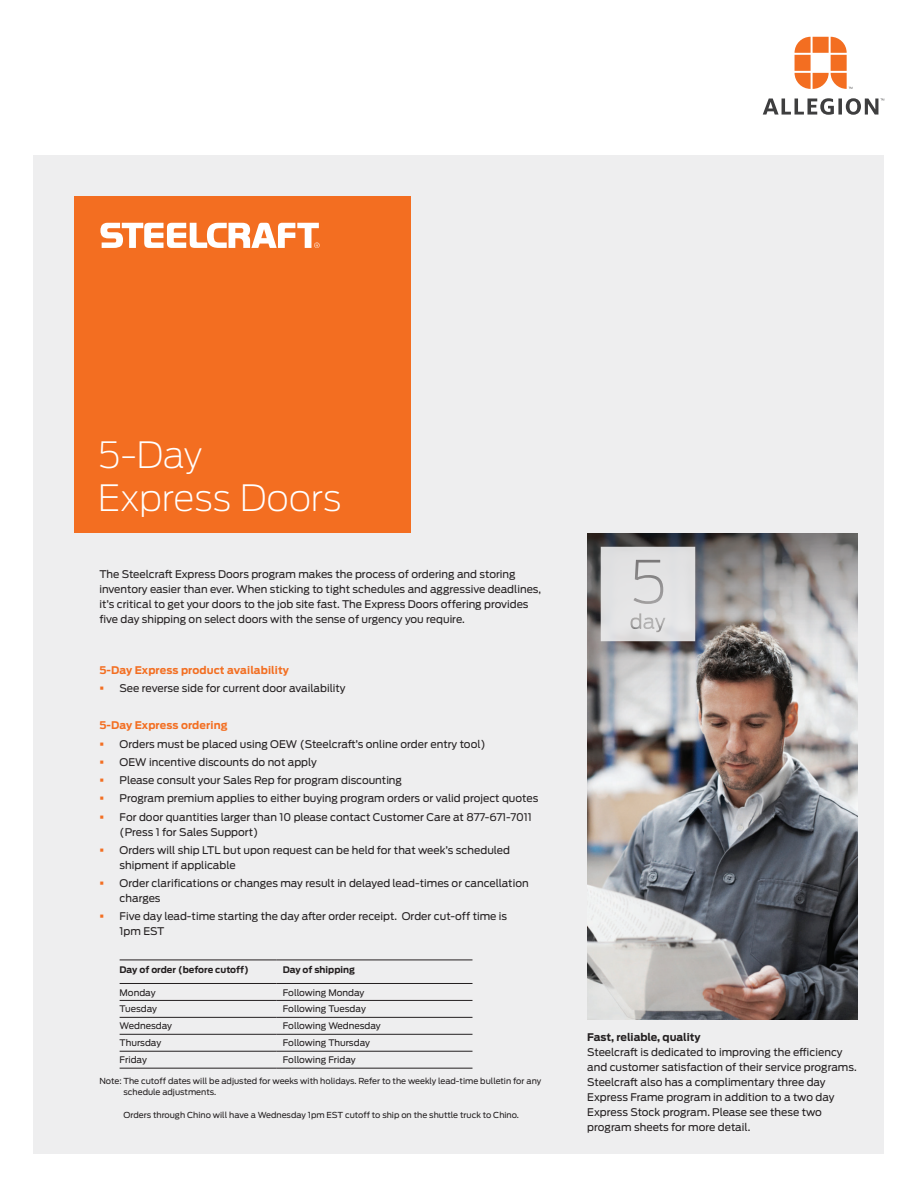
<style>
.page{position:relative;width:918px;height:1188px;background:#fff}
.page>*{position:absolute;margin:0;border:0;box-sizing:border-box;transform-origin:0 0}
.Headline_24_29pt{font:200 36px/43.5px "Antenna";letter-spacing:-.005em;color:#fff}
.Body_text_7_10pt{font:10.5px/15px "Antenna";color:#231f20}
.Caption_text_7_10pt{font:10.5px/15px "Antenna";color:#231f20}
.Body_Subhead_7_10pt{font:700 10.5px "Antenna";letter-spacing:.01em;color:#f36e21}
.Caption_header_7_10p{font:700 10.5px "Antenna";color:#231f20}
.Chart_text_6_8pt{font:9px "Antenna";color:#231f20}
.Chart_header_6_8{font:700 9px "Antenna";color:#231f20}
.Note_5_5_7_5pt{font:8.25px/11.2px "Antenna";color:#231f20}
.s1{color:#f36e21}
</style>
<div class="page">
<svg style="left:795px;top:37px;width:57px;height:52px"></svg>
<svg style="left:763px;top:98px;width:121px;height:17px"></svg>
<div style="left:34px;top:155px;width:850px;height:999px;background:#eeeeef"></div>
<img style="left:587px;top:533px;width:270px;height:486px">
<svg style="left:601px;top:547px;width:94px;height:94px"></svg>
<hr style="left:120px;top:960px;width:157px;height:1px;background:#231f20">
<hr style="left:277px;top:960px;width:195px;height:1px;background:#231f20">
<hr style="left:120px;top:983px;width:157px;height:1px;background:#231f20">
<hr style="left:277px;top:983px;width:195px;height:1px;background:#231f20">
<hr style="left:120px;top:1000px;width:157px;height:1px;background:#231f20">
<hr style="left:277px;top:1000px;width:195px;height:1px;background:#231f20">
<hr style="left:120px;top:1017px;width:157px;height:1px;background:#231f20">
<hr style="left:277px;top:1017px;width:195px;height:1px;background:#231f20">
<hr style="left:120px;top:1034px;width:157px;height:1px;background:#231f20">
<hr style="left:277px;top:1034px;width:195px;height:1px;background:#231f20">
<hr style="left:120px;top:1051px;width:157px;height:1px;background:#231f20">
<hr style="left:277px;top:1051px;width:195px;height:1px;background:#231f20">
<hr style="left:120px;top:1068px;width:157px;height:1px;background:#231f20">
<hr style="left:277px;top:1068px;width:195px;height:1px;background:#231f20">
<div style="left:74px;top:197px;width:337px;height:336px;background:#f36e21"></div>
<svg style="left:100px;top:223px;width:220px;height:25px"></svg>
<p class="Headline_24_29pt" style="left:98px;top:432px;width:245px">5-Day<br>Express Doors</p>
<p class="Body_text_7_10pt" style="left:99px;top:566px;width:443px">The Steelcraft Express Doors program makes the process of ordering and storing inventory easier than ever. When sticking to tight schedules and aggressive deadlines, it’s critical to get your doors to the job site fast. The Express Doors offering provides five day shipping on select doors with the sense of urgency you require.</p>
<p class="Body_Subhead_7_10pt" style="left:99px;top:663px;width:191px">5-Day Express product availability</p>
<p class="Body_text_7_10pt" style="left:99px;top:680px;width:248px"><span class="s1">▪</span> See reverse side for current door availability</p>
<p class="Body_Subhead_7_10pt" style="left:99px;top:718px;width:130px">5-Day Express ordering</p>
<p class="Body_text_7_10pt" style="left:99px;top:736px;width:388px"><span class="s1">▪</span> Orders must be placed using OEW (Steelcraft’s online order entry tool)</p>
<p class="Body_text_7_10pt" style="left:99px;top:754px;width:219px"><span class="s1">▪</span> OEW incentive discounts do not apply</p>
<p class="Body_text_7_10pt" style="left:99px;top:773px;width:304px"><span class="s1">▪</span> Please consult your Sales Rep for program discounting</p>
<p class="Body_text_7_10pt" style="left:99px;top:791px;width:440px"><span class="s1">▪</span> Program premium applies to either buying program orders or valid project quotes</p>
<p class="Body_text_7_10pt" style="left:120px;top:809px;width:414px;text-indent:-20px"><span class="s1">▪</span> For door quantities larger than 10 please contact Customer Care at 877-671-7011 (Press 1 for Sales Support)</p>
<p class="Body_text_7_10pt" style="left:120px;top:842px;width:392px;text-indent:-20px"><span class="s1">▪</span> Orders will ship LTL but upon request can be held for that week’s scheduled shipment if applicable</p>
<p class="Body_text_7_10pt" style="left:120px;top:876px;width:411px;text-indent:-20px"><span class="s1">▪</span> Order clarifications or changes may result in delayed lead-times or cancellation charges</p>
<p class="Body_text_7_10pt" style="left:120px;top:909px;width:389px;text-indent:-20px"><span class="s1">▪</span> Five day lead-time starting the day after order receipt. Order cut-off time is<br>1pm EST</p>
<p class="Chart_header_6_8" style="left:120px;top:964px;width:131px">Day of order (before cutoff)</p>
<p class="Chart_header_6_8" style="left:283px;top:964px;width:74px">Day of shipping</p>
<p class="Chart_text_6_8pt" style="left:120px;top:986px;width:38px">Monday</p>
<p class="Chart_text_6_8pt" style="left:283px;top:986px;width:83px">Following Monday</p>
<p class="Chart_text_6_8pt" style="left:120px;top:1003px;width:39px">Tuesday</p>
<p class="Chart_text_6_8pt" style="left:283px;top:1003px;width:85px">Following Tuesday</p>
<p class="Chart_text_6_8pt" style="left:120px;top:1020px;width:54px">Wednesday</p>
<p class="Chart_text_6_8pt" style="left:283px;top:1020px;width:100px">Following Wednesday</p>
<p class="Chart_text_6_8pt" style="left:120px;top:1037px;width:43px">Thursday</p>
<p class="Chart_text_6_8pt" style="left:283px;top:1037px;width:89px">Following Thursday</p>
<p class="Chart_text_6_8pt" style="left:120px;top:1054px;width:29px">Friday</p>
<p class="Chart_text_6_8pt" style="left:283px;top:1054px;width:75px">Following Friday</p>
<p class="Note_5_5_7_5pt" style="left:124px;top:1075px;width:419px;text-indent:-24px">Note: The cutoff dates will be adjusted for weeks with holidays. Refer to the weekly lead-time bulletin for any schedule adjustments.</p>
<p class="Note_5_5_7_5pt" style="left:124px;top:1109px;width:397px">Orders through Chino will have a Wednesday 1pm EST cutoff to ship on the shuttle truck to Chino.</p>
<p class="Caption_header_7_10p" style="left:587px;top:1030px;width:115px">Fast, reliable, quality</p>
<p class="Caption_text_7_10pt" style="left:587px;top:1045px;width:271px">Steelcraft is dedicated to improving the efficiency and customer satisfaction of their service programs.<br>Steelcraft also has a complimentary three day Express Frame program in addition to a two day Express Stock program. Please see these two program sheets for more detail.</p>
</div>
